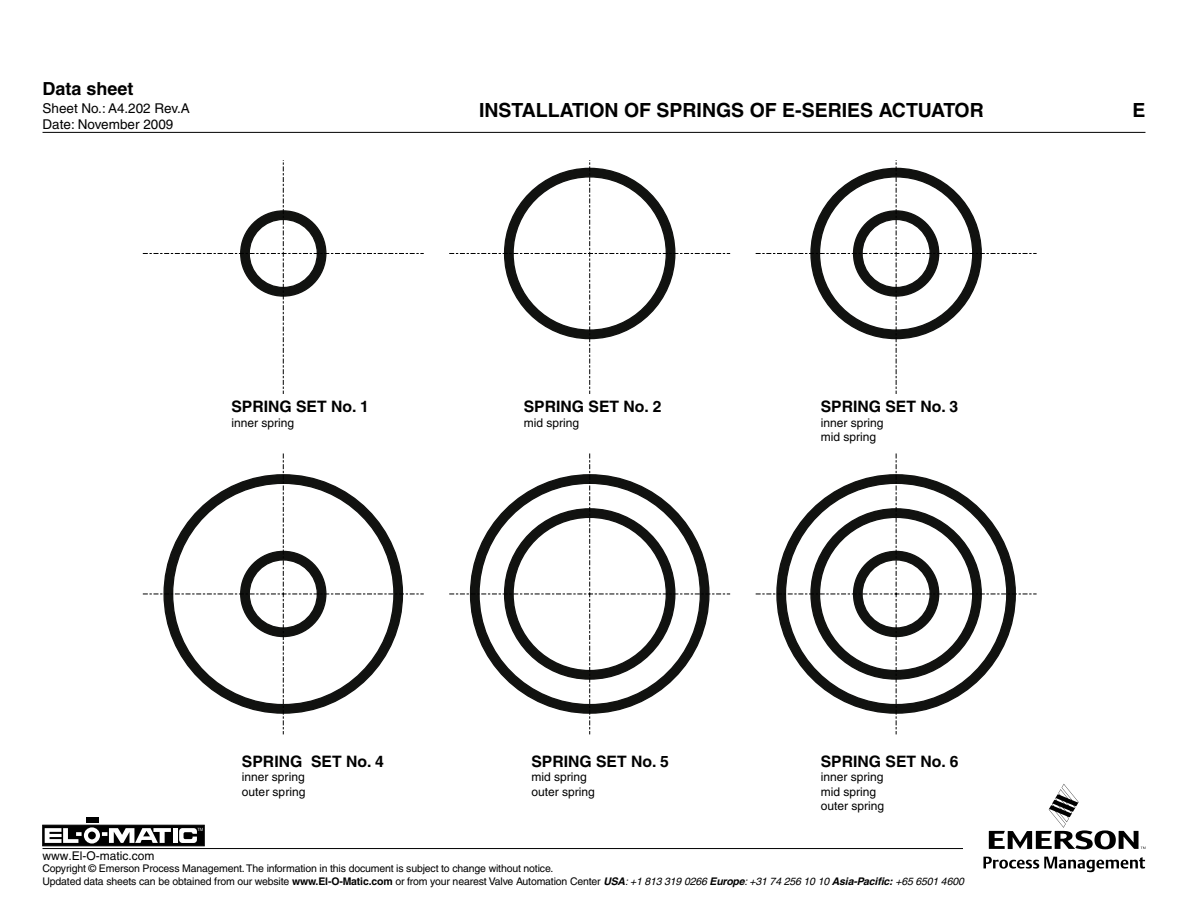
<style>
.page{position:relative;width:1188px;height:918px;background:#fff}
.page>*{position:absolute;margin:0;border:0;box-sizing:border-box;transform-origin:0 0}
.t1{font:700 19.5px "Helvetica";color:#000}
.t2{font:700 18px "Helvetica";color:#000}
.t3{font:700 15.75px "Helvetica";color:#000}
.t4{font:13.5px/16.5px "Helvetica";color:#000}
.t5{font:12px/14.5px "Helvetica";color:#000}
.t6{font:10.5px/12.6px "Helvetica";letter-spacing:-.015em;color:#000}
.t7{font:4.35px "DTL Argo T Light";color:#fff}
.s1{font-weight:700}
.s2{font-weight:700;font-style:italic}
.s3{font-style:italic}
</style>
<div class="page">
<hr style="left:43px;top:132px;width:1102px;height:1px;background:#000">
<svg style="left:983px;top:857px;width:162px;height:15px"></svg>
<svg style="left:989px;top:784px;width:156px;height:65px"></svg>
<hr style="left:43px;top:848px;width:920px;height:1px;background:#000">
<div style="left:43px;top:825px;width:161px;height:21px;background:#000"></div>
<div style="left:43px;top:825px;width:161px;height:21px;border:1px solid #000"></div>
<hr style="left:173px;top:828px;width:4px;height:15px;background:#fff">
<svg style="left:179px;top:828px;width:18px;height:15px"></svg>
<div style="left:86px;top:818px;width:12px;height:5px;background:#000"></div>
<svg style="left:45px;top:827px;width:126px;height:17px"></svg>
<svg style="left:756px;top:160px;width:280px;height:233px"></svg>
<svg style="left:450px;top:160px;width:280px;height:233px"></svg>
<svg style="left:756px;top:454px;width:280px;height:280px"></svg>
<svg style="left:450px;top:454px;width:280px;height:280px"></svg>
<svg style="left:143px;top:454px;width:280px;height:280px"></svg>
<svg style="left:143px;top:160px;width:280px;height:233px"></svg>
<h2 class="t2" style="left:43px;top:77px;width:93px">Data sheet</h2>
<p class="t4" style="left:43px;top:99px;width:149px">Sheet No.: A4.202 Rev.A<br>Date: November 2009</p>
<h3 class="t3" style="left:231px;top:397px;width:139px">SPRING SET No. 1</h3>
<p class="t5" style="left:231px;top:415px;width:64px">inner spring</p>
<h1 class="t1" style="left:479px;top:98px;width:506px">INSTALLATION OF SPRINGS OF E-SERIES ACTUATOR</h1>
<h1 class="t1" style="left:1132px;top:98px;width:15px">E</h1>
<h3 class="t3" style="left:524px;top:397px;width:139px">SPRING SET No. 2</h3>
<p class="t5" style="left:524px;top:415px;width:57px">mid spring</p>
<h3 class="t3" style="left:821px;top:397px;width:139px">SPRING SET No. 3</h3>
<p class="t5" style="left:821px;top:415px;width:64px">inner spring mid spring</p>
<p class="t5" style="left:43px;top:848px;width:113px">www.El-O-matic.com</p>
<p class="t7" style="left:197px;top:827px;width:7px">TM</p>
<h3 class="t3" style="left:242px;top:751px;width:144px">SPRING SET No. 4</h3>
<p class="t5" style="left:242px;top:770px;width:65px">inner spring outer spring</p>
<h3 class="t3" style="left:531px;top:751px;width:139px">SPRING SET No. 5</h3>
<p class="t5" style="left:531px;top:770px;width:65px">mid spring outer spring</p>
<h3 class="t3" style="left:821px;top:751px;width:139px">SPRING SET No. 6</h3>
<p class="t5" style="left:821px;top:770px;width:65px">inner spring mid spring outer spring</p>
<p class="t6" style="left:43px;top:862px;width:923px">Copyright © Emerson Process Management. The information in this document is subject to change without notice.<br>Updated data sheets can be obtained from our website <span class="s1">www.El-O-Matic.com</span> or from your nearest Valve Automation Center <span class="s2">USA</span><span class="s3">: +1 813 319 0266</span> <span class="s2">Europe</span><span class="s3">: +31 74 256 10 10</span> <span class="s2">Asia-Pacific:</span> <span class="s3">+65 6501 4600</span></p>
</div>
